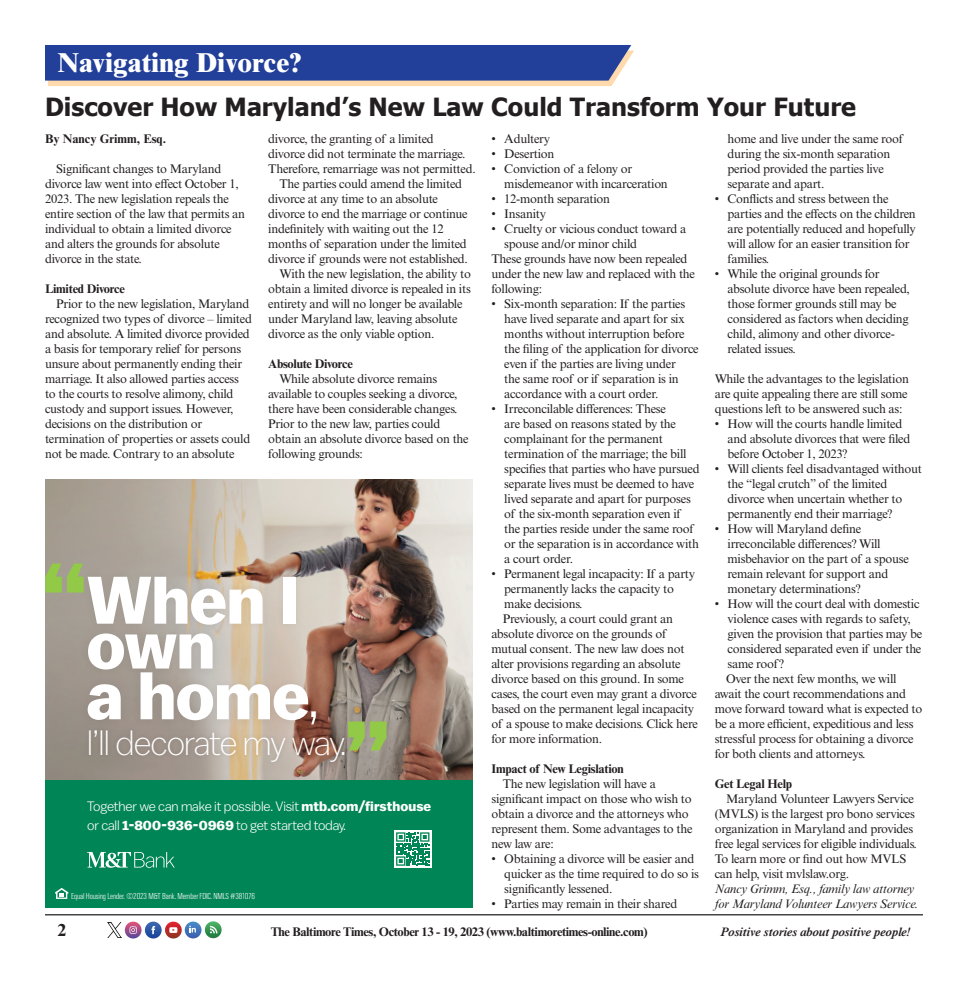
<style>
.page{position:relative;width:968px;height:990px;background:#fff}
.page>*{position:absolute;margin:0;border:0;box-sizing:border-box;transform-origin:0 0}
.t1{font:700 67px/50.8px "Balto";letter-spacing:-.01em;color:#fff}
.t2{font:300 35.12px "M&T Balto";letter-spacing:-.025em;color:#fff}
.Kicker{font:800 27.5px "Times NRMT Std";color:#fff}
.t3{font:700 25px "Tahoma";color:#231f20}
.t4{font:700 17.5px "Times NRMT Std";color:#231f20}
.t5{font:13.62px/19px "Balto Semi Light 3";letter-spacing:-.015em;color:#fff}
.Body{font:12.5px/15px "Times NRMT Std";letter-spacing:-.02em;color:#231f20}
.Body_Headers{font:700 12.5px "Times NRMT Std";letter-spacing:-.02em;color:#231f20}
.Body-2{font:italic 12.5px/15px "Times NRMT Std";letter-spacing:-.02em;color:#231f20}
.t6{font:italic 600 12.5px "Times NRMT Std";letter-spacing:-.03em;color:#231f20}
.Body_Headers-2{font:700 12.5px "Times NRMT Std";color:#231f20}
.t7{font:300 condensed 9px "Urbano";letter-spacing:-.02em;color:#fff}
.s1{font-family:"M&T Balto";font-weight:300}
.s2{font-family:"Balto";font-weight:700}
</style>
<div class="page">
<img style="left:205px;top:921px;width:17px;height:17px">
<svg style="left:210px;top:926px;width:7px;height:7px"></svg>
<img style="left:125px;top:922px;width:16px;height:17px">
<svg style="left:129px;top:926px;width:8px;height:8px"></svg>
<img style="left:145px;top:922px;width:17px;height:17px">
<svg style="left:151px;top:926px;width:4px;height:8px"></svg>
<img style="left:165px;top:922px;width:17px;height:17px">
<svg style="left:169px;top:927px;width:8px;height:6px"></svg>
<img style="left:185px;top:922px;width:16px;height:16px">
<svg style="left:189px;top:926px;width:7px;height:6px"></svg>
<img style="left:108px;top:923px;width:13px;height:14px">
<hr style="left:45px;top:914px;width:877px;height:1px;background:#231f20">
<svg style="left:45px;top:45px;width:589px;height:41px;background:#43579d"></svg>
<img style="left:45px;top:480px;width:427px;height:300px">
<div style="left:45px;top:780px;width:427px;height:127px;background:#008556"></div>
<svg style="left:87px;top:852px;width:88px;height:16px"></svg>
<svg style="left:394px;top:830px;width:37px;height:38px"></svg>
<svg style="left:396px;top:832px;width:33px;height:34px"></svg>
<svg style="left:55px;top:888px;width:13px;height:11px"></svg>
<div style="left:79px;top:568px;width:246px;height:165px;background:#100b06;opacity:.08"></div>
<div style="left:84px;top:726px;width:265px;height:41px;background:#100b06;opacity:.15"></div>
<svg style="left:45px;top:564px;width:39px;height:29px"></svg>
<svg style="left:348px;top:721px;width:38px;height:29px"></svg>
<p class="Kicker" style="left:58px;top:46px;width:246px">Navigating Divorce?</p>
<p class="t3" style="left:45px;top:89px;width:812px">Discover How Maryland’s New Law Could Transform Your Future</p>
<p class="Body_Headers-2" style="left:45px;top:131px;width:123px">By Nancy Grimm, Esq.</p>
<p class="Body" style="left:268px;top:132px;width:209px">divorce, the granting of a limited<br>divorce did not terminate the marriage.<br>Therefore, remarriage was not permitted.</p>
<p class="Body" style="left:268px;top:177px;width:201px;text-indent:11px">The parties could amend the limited divorce at any time to an absolute divorce to end the marriage or continue indefinitely with waiting out the 12 months of separation under the limited divorce if grounds were not established.</p>
<p class="Body" style="left:268px;top:267px;width:204px;text-indent:11px">With the new legislation, the ability to obtain a limited divorce is repealed in its entirety and will no longer be available under Maryland law, leaving absolute divorce as the only viable option.</p>
<p class="Body_Headers" style="left:268px;top:356px;width:86px">Absolute Divorce</p>
<p class="Body" style="left:268px;top:372px;width:202px;text-indent:11px">While absolute divorce remains available to couples seeking a divorce, there have been considerable changes.<br>Prior to the new law, parties could obtain an absolute divorce based on the following grounds:</p>
<p class="Body" style="left:727px;top:132px;width:177px">home and live under the same roof during the six-month separation period provided the parties live separate and apart.</p>
<p class="Body" style="left:727px;top:192px;width:190px;text-indent:-13px">• Conflicts and stress between the parties and the effects on the children are potentially reduced and hopefully will allow for an easier transition for families.</p>
<p class="Body" style="left:727px;top:267px;width:184px;text-indent:-13px">• While the original grounds for absolute divorce have been repealed, those former grounds still may be considered as factors when deciding child, alimony and other divorce&shy;related issues.</p>
<p class="Body" style="left:714px;top:372px;width:196px;text-align:justify">While the advantages to the legislation are quite appealing there are still some questions left to be answered such as:</p>
<p class="Body" style="left:727px;top:417px;width:184px;text-indent:-13px">• How will the courts handle limited and absolute divorces that were filed before October 1, 2023?</p>
<p class="Body" style="left:727px;top:462px;width:196px;text-indent:-13px">• Will clients feel disadvantaged without the “legal crutch” of the limited divorce when uncertain whether to permanently end their marriage?</p>
<p class="Body" style="left:727px;top:522px;width:183px;text-indent:-13px">• How will Maryland define irreconcilable differences? Will misbehavior on the part of a spouse remain relevant for support and monetary determinations?</p>
<p class="Body" style="left:727px;top:597px;width:196px;text-indent:-13px">• How will the court deal with domestic violence cases with regards to safety, given the provision that parties may be considered separated even if under the same roof?</p>
<p class="Body" style="left:714px;top:672px;width:209px;text-indent:11px">Over the next few months, we will await the court recommendations and move forward toward what is expected to be a more efficient, expeditious and less stressful process for obtaining a divorce for both clients and attorneys.</p>
<p class="Body_Headers" style="left:714px;top:776px;width:79px">Get Legal Help</p>
<p class="Body" style="left:714px;top:792px;width:204px;text-indent:11px">Maryland Volunteer Lawyers Service (MVLS) is the largest pro bono services organization in Maryland and provides free legal services for eligible individuals.</p>
<p class="Body" style="left:714px;top:852px;width:193px">To learn more or find out how MVLS can help, visit mvlslaw.org.</p>
<p class="Body-2" style="left:714px;top:882px;width:205px">Nancy Grimm, Esq., family law attorney for Maryland Volunteer Lawyers Service.</p>
<p class="Body" style="left:491px;top:132px;width:60px">• Adultery</p>
<p class="Body" style="left:491px;top:147px;width:65px">• Desertion</p>
<p class="Body" style="left:504px;top:162px;width:165px;text-indent:-13px">• Conviction of a felony or misdemeanor with incarceration</p>
<p class="Body" style="left:491px;top:192px;width:120px">• 12-month separation</p>
<p class="Body" style="left:491px;top:207px;width:56px">• Insanity</p>
<p class="Body" style="left:504px;top:222px;width:183px;text-indent:-13px">• Cruelty or vicious conduct toward a spouse and/or minor child</p>
<p class="Body" style="left:491px;top:252px;width:205px">These grounds have now been repealed under the new law and replaced with the following:</p>
<p class="Body" style="left:504px;top:297px;width:196px;text-indent:-13px">• Six-month separation: If the parties have lived separate and apart for six months without interruption before the filing of the application for divorce even if the parties are living under<br>the same roof or if separation is in accordance with a court order.</p>
<p class="Body" style="left:504px;top:402px;width:197px;text-indent:-13px">• Irreconcilable differences: These<br>are based on reasons stated by the complainant for the permanent termination of the marriage; the bill specifies that parties who have pursued separate lives must be deemed to have lived separate and apart for purposes of the six-month separation even if the parties reside under the same roof or the separation is in accordance with a court order.</p>
<p class="Body" style="left:504px;top:567px;width:192px;text-indent:-13px">• Permanent legal incapacity: If a party permanently lacks the capacity to make decisions.</p>
<p class="Body" style="left:491px;top:612px;width:208px;text-indent:11px">Previously, a court could grant an absolute divorce on the grounds of mutual consent. The new law does not alter provisions regarding an absolute divorce based on this ground. In some cases, the court even may grant a divorce based on the permanent legal incapacity of a spouse to make decisions. Click here for more information.</p>
<p class="Body_Headers" style="left:491px;top:761px;width:134px">Impact of New Legislation</p>
<p class="Body" style="left:491px;top:777px;width:202px;text-indent:11px">The new legislation will have a significant impact on those who wish to obtain a divorce and the attorneys who represent them. Some advantages to the new law are:</p>
<p class="Body" style="left:504px;top:852px;width:196px;text-indent:-13px">• Obtaining a divorce will be easier and quicker as the time required to do so is significantly lessened.</p>
<p class="Body" style="left:491px;top:897px;width:187px">• Parties may remain in their shared</p>
<p class="Body" style="left:45px;top:162px;width:202px;text-indent:11px">Significant changes to Maryland divorce law went into effect October 1, 2023. The new legislation repeals the entire section of the law that permits an individual to obtain a limited divorce and alters the grounds for absolute divorce in the state.</p>
<p class="Body_Headers" style="left:45px;top:281px;width:81px">Limited Divorce</p>
<p class="Body" style="left:45px;top:297px;width:208px;text-indent:11px">Prior to the new legislation, Maryland recognized two types of divorce – limited and absolute. A limited divorce provided a basis for temporary relief for persons unsure about permanently ending their marriage. It also allowed parties access to the courts to resolve alimony, child custody and support issues. However, decisions on the distribution or termination of properties or assets could not be made. Contrary to an absolute</p>
<p class="t1" style="left:86px;top:574px;width:215px">When I</p>
<p class="t1" style="left:86px;top:619px;width:234px">own<br>a home<span class="s1">,</span></p>
<p class="t2" style="left:86px;top:722px;width:261px">I’ll decorate my way.</p>
<p class="t5" style="left:87px;top:796px;width:345px">Together we can make it possible. Visit <span class="s2">mtb.com/firsthouse </span>or call <span class="s2">1-800-936-0969</span> to get started today.</p>
<p class="t7" style="left:71px;top:891px;width:185px">Equal Housing Lender. ©2023 M&amp;T Bank. Member FDIC. NMLS #381076</p>
<p class="t4" style="left:58px;top:919px;width:10px">2</p>
<p class="Body_Headers" style="left:271px;top:924px;width:378px">The Baltimore Times, October 13 - 19, 2023 (www.baltimoretimes-online.com)</p>
<p class="t6" style="left:719px;top:925px;width:192px">Positive stories about positive people!</p>
</div>
